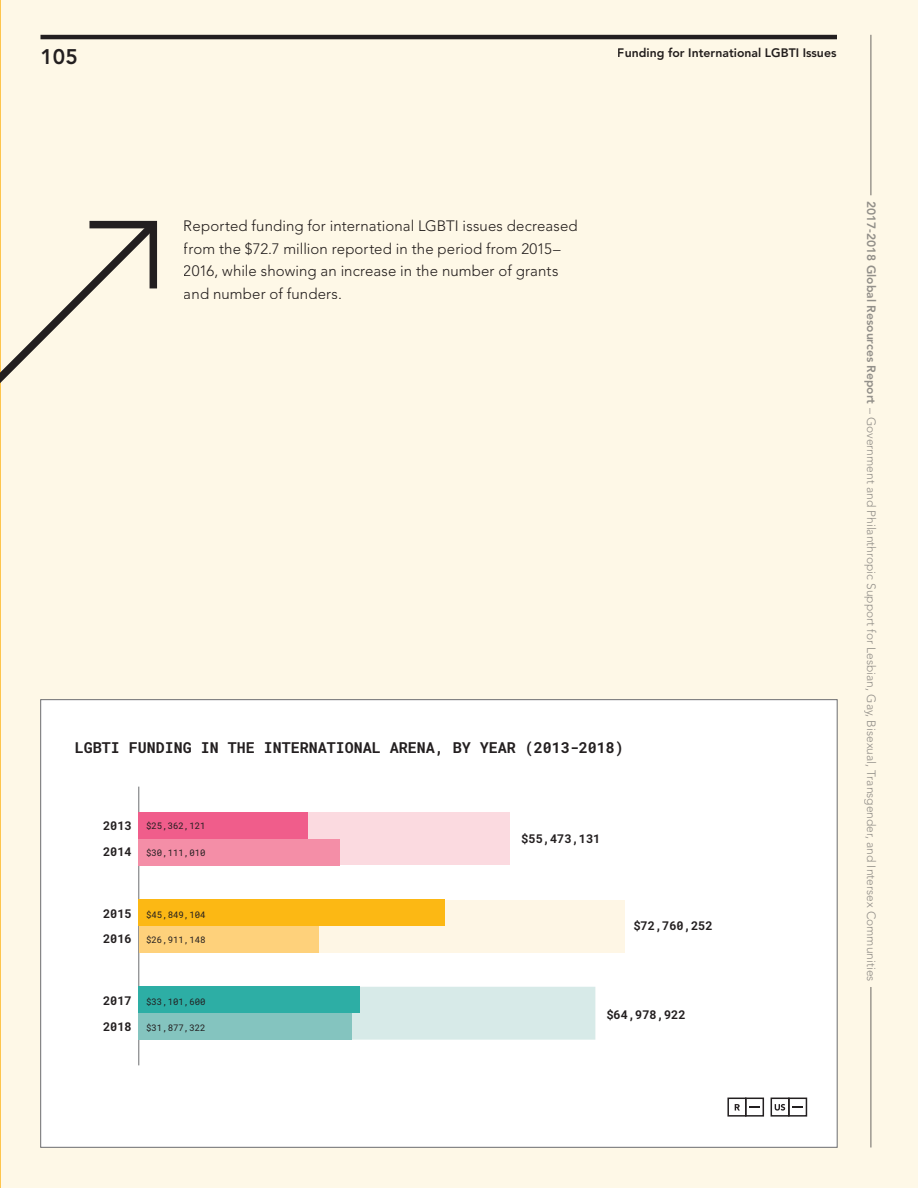
<style>
.page{position:relative;width:918px;height:1188px;background:#fef8e7}
.page>*{position:absolute;margin:0;border:0;box-sizing:border-box;transform-origin:0 0}
.t1{font:800 21px "Avenir LT Std";color:#231f20}
.t2{font:300 15px/22.5px "Avenir LT Std";letter-spacing:.005em;color:#231f20}
.t3{font:700 15px "Roboto Mono";color:#231f20}
.t4{font:800 12.3px "Avenir LT Std";color:#231f20}
.t5{font:300 12px "Avenir LT Std";color:#939598}
.t6{font:700 12px "Roboto Mono";color:#231f20}
.t7{font:9px "Roboto Mono";color:#231f20}
.s1{font-weight:800}
</style>
<div class="page">
<hr style="left:0;top:0;width:1px;height:1188px;background:#fec54d">
<div style="left:40px;top:699px;width:797px;height:449px;background:#fff;border:1px solid #6c6d70"></div>
<svg style="left:0;top:290px;width:87px;height:93px"></svg>
<svg style="left:82px;top:220px;width:76px;height:76px"></svg>
<div style="left:139px;top:900px;width:296px;height:52px;background:#fef6e5"></div>
<div style="left:435px;top:900px;width:190px;height:52px;background:#fef6e5"></div>
<div style="left:352px;top:987px;width:243px;height:53px;background:#d7eae8"></div>
<hr style="left:139px;top:787px;width:1px;height:278px;background:#6c6d70">
<div style="left:263px;top:812px;width:246px;height:53px;background:#fbdae0"></div>
<div style="left:139px;top:839px;width:201px;height:26px;background:#f48ea7"></div>
<div style="left:139px;top:812px;width:169px;height:27px;background:#f05d8b"></div>
<div style="left:139px;top:900px;width:306px;height:26px;background:#fcb814"></div>
<div style="left:139px;top:926px;width:179px;height:26px;background:#fed17b"></div>
<div style="left:139px;top:1013px;width:213px;height:27px;background:#84c4bf"></div>
<div style="left:139px;top:987px;width:221px;height:26px;background:#2daea5"></div>
<div style="left:788px;top:1098px;width:19px;height:19px;border:2px solid #231f20"></div>
<div style="left:771px;top:1098px;width:19px;height:19px;border:2px solid #231f20"></div>
<svg style="left:775px;top:1104px;width:10px;height:7px"></svg>
<svg style="left:792px;top:1106px;width:11px;height:2px"></svg>
<div style="left:745px;top:1098px;width:19px;height:19px;border:2px solid #231f20"></div>
<div style="left:727px;top:1098px;width:20px;height:19px;border:2px solid #231f20"></div>
<svg style="left:749px;top:1106px;width:11px;height:2px"></svg>
<svg style="left:735px;top:1104px;width:5px;height:7px"></svg>
<hr style="left:40px;top:35px;width:797px;height:4px;background:#231f20">
<hr style="left:871px;top:987px;width:1px;height:160px;background:#6c6d70">
<hr style="left:871px;top:35px;width:1px;height:160px;background:#6c6d70">
<h1 class="t1" style="left:40px;top:44px;width:39px">105</h1>
<p class="t4" style="left:618px;top:45px;width:220px">Funding for International LGBTI Issues</p>
<p class="t2" style="left:184px;top:215px;width:395px">Reported funding for international LGBTI issues decreased from the $72.7 million reported in the period from 2015– 2016, while showing an increase in the number of grants and number of funders.</p>
<p class="t3" style="left:75px;top:737px;width:551px">LGBTI FUNDING IN THE INTERNATIONAL ARENA, BY YEAR (2013-2018)</p>
<p class="t6" style="left:103px;top:818px;width:30px">2013</p>
<p class="t6" style="left:103px;top:843px;width:30px">2014</p>
<p class="t7" style="left:146px;top:820px;width:61px">$25,362,121</p>
<p class="t7" style="left:146px;top:846px;width:61px">$30,111,010</p>
<p class="t6" style="left:521px;top:830px;width:81px">$55,473,131</p>
<p class="t6" style="left:103px;top:905px;width:30px">2015</p>
<p class="t6" style="left:103px;top:930px;width:30px">2016</p>
<p class="t7" style="left:146px;top:908px;width:61px">$45,849,104</p>
<p class="t7" style="left:146px;top:933px;width:61px">$26,911,148</p>
<p class="t6" style="left:633px;top:917px;width:81px">$72,760,252</p>
<p class="t6" style="left:103px;top:992px;width:30px">2017</p>
<p class="t6" style="left:103px;top:1018px;width:30px">2018</p>
<p class="t7" style="left:146px;top:995px;width:61px">$33,101,600</p>
<p class="t7" style="left:146px;top:1022px;width:61px">$31,877,322</p>
<p class="t6" style="left:606px;top:1007px;width:81px">$64,978,922</p>
<p class="t5" style="left:878px;top:201px;width:782px;rotate:90deg"><span class="s1">2017-2018 Global Resources Report</span> – Government and Philanthropic Support for Lesbian, Gay, Bisexual, Transgender, and Intersex Communities</p>
</div>
